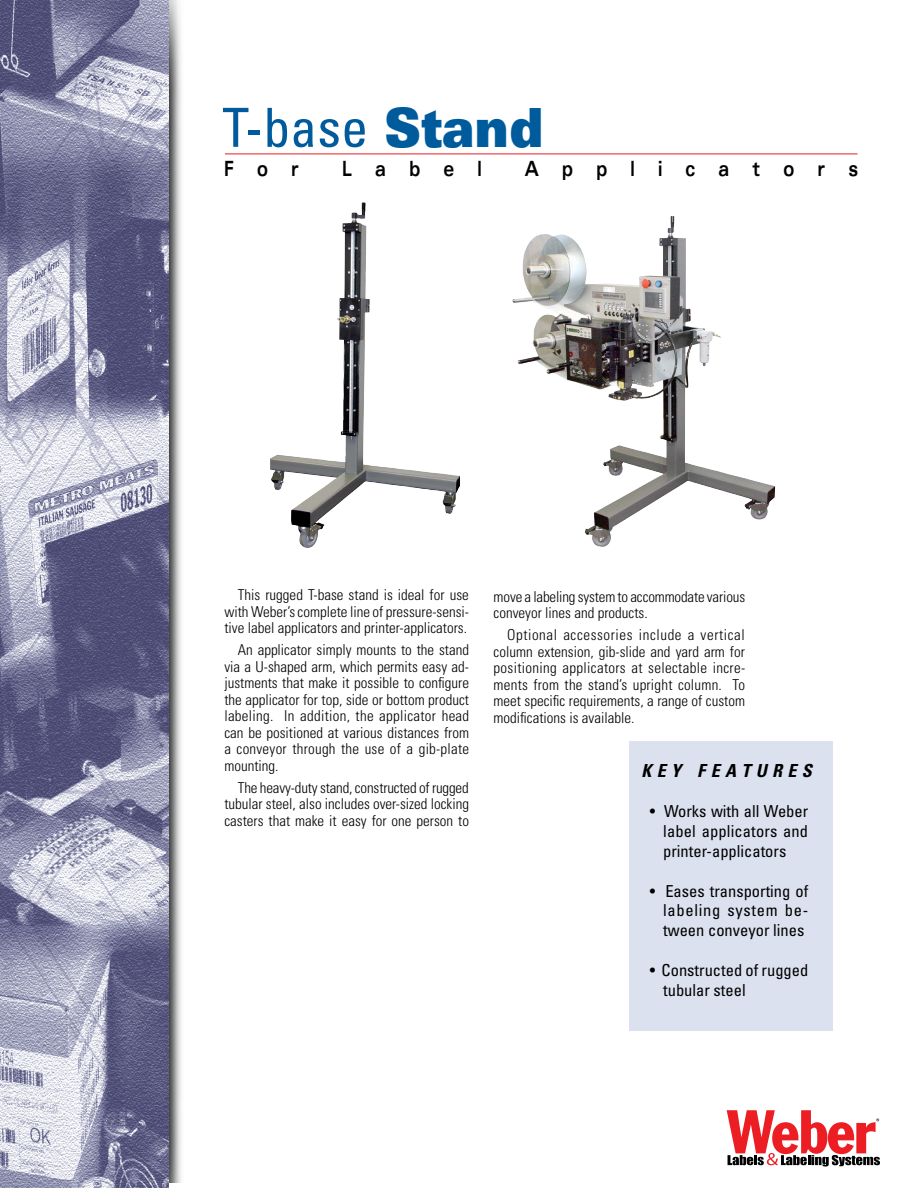
<style>
.page{position:relative;width:918px;height:1188px;background:#fff}
.page>*{position:absolute;margin:0;border:0;box-sizing:border-box;transform-origin:0 0}
.t1{font:condensed 54px "Univers";color:#005b9d}
.t2{font:700 expanded 21px "Univers";letter-spacing:1.58em;color:#000;scale:.7 1}
.t3{font:italic 700 condensed 18px "Univers";color:#000}
.t4{font:condensed 16.5px/19.8px "Univers";color:#000;text-align:justify}
.t5{font:300 condensed 15px/16.5px "Univers";color:#000;text-align:justify}
.s1{font-weight:900;font-stretch:expanded}
</style>
<div class="page">
<img style="left:168px;top:0;width:13px;height:1182px">
<hr style="left:225px;top:154px;width:633px;height:1px;background:#ed1d24">
<div style="left:629px;top:741px;width:204px;height:290px;background:#dbe1ef"></div>
<img style="left:0;top:0;width:168px;height:1188px">
<img style="left:512px;top:228px;width:158px;height:174px">
<img style="left:270px;top:202px;width:190px;height:346px">
<svg style="left:727px;top:1110px;width:153px;height:57px"></svg>
<h1 class="t1" style="left:222px;top:93px;width:323px">T-base <span class="s1">Stand</span></h1>
<h2 class="t2" style="left:224px;top:156px;width:108px">For</h2>
<h2 class="t2" style="left:342px;top:156px;width:201px">Label</h2>
<h2 class="t2" style="left:525px;top:156px;width:478px">Applicators</h2>
<p class="t5" style="left:224px;top:587px;width:246px;text-indent:14px">This rugged T-base stand is ideal for use with Weber’s complete line of pressure-sensi&shy;tive label applicators and printer-applicators.</p>
<p class="t5" style="left:224px;top:642px;width:246px;text-indent:14px">An applicator simply mounts to the stand via a U-shaped arm, which permits easy ad&shy;justments that make it possible to configure the applicator for top, side or bottom product labeling. In addition, the applicator head can be positioned at various distances from a conveyor through the use of a gib-plate mounting.</p>
<p class="t5" style="left:224px;top:779px;width:246px;text-indent:14px">The heavy-duty stand, constructed of rugged tubular steel, also includes over-sized locking casters that make it easy for one person to</p>
<p class="t5" style="left:494px;top:588px;width:253px">move a labeling system to accommodate various conveyor lines and products.</p>
<p class="t5" style="left:494px;top:627px;width:253px;text-indent:13px">Optional accessories include a vertical column extension, gib-slide and yard arm for positioning applicators at selectable incre&shy;ments from the stand’s upright column. To meet specific requirements, a range of custom modifications is available.</p>
<p class="t3" style="left:641px;top:759px;width:172px">K E Y F E A T U R E S</p>
<p class="t4" style="left:663px;top:801px;width:147px;text-indent:-13px">• Works with all Weber label applicators and printer-applicators</p>
<p class="t4" style="left:663px;top:881px;width:147px;text-indent:-13px">• Eases transporting of labeling system be&shy;tween conveyor lines</p>
<p class="t4" style="left:663px;top:960px;width:147px;text-indent:-13px">• Constructed of rugged tubular steel</p>
</div>
